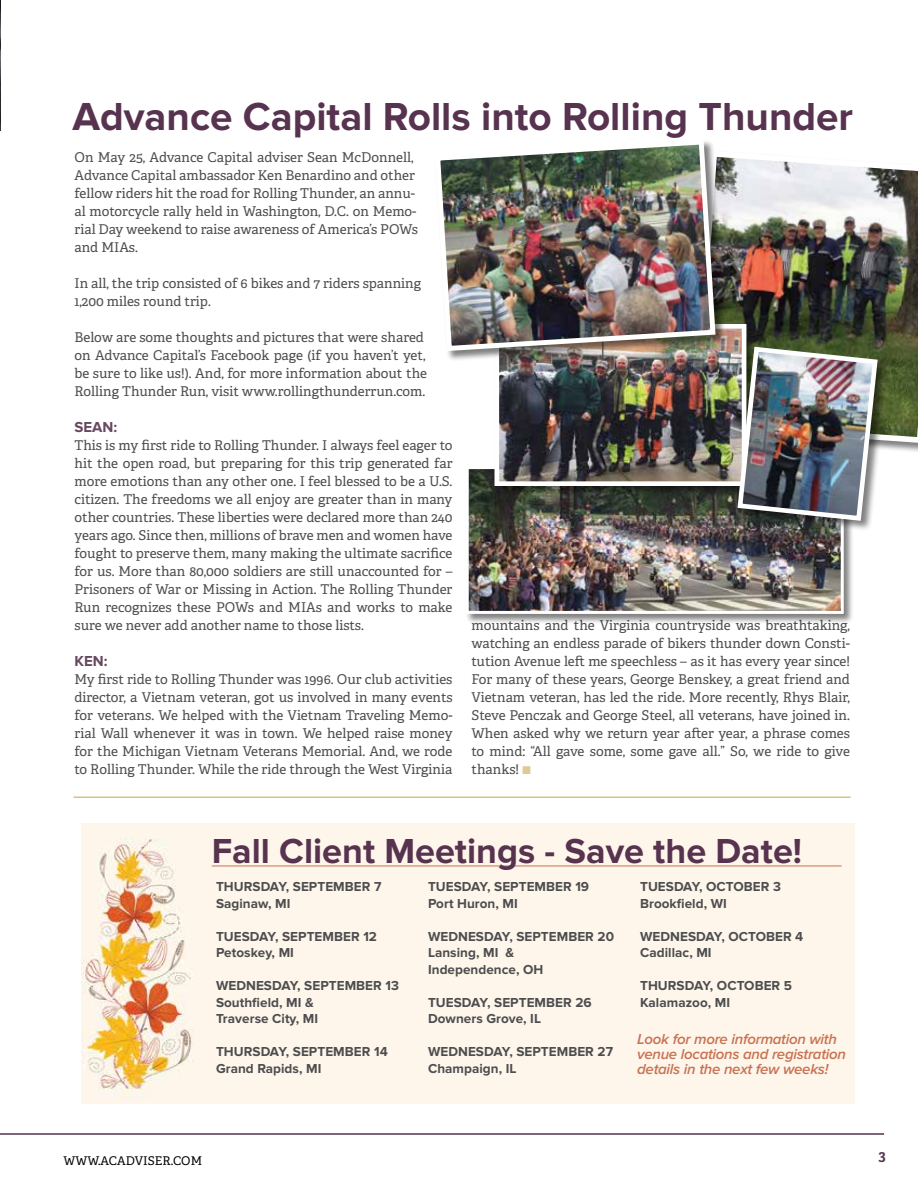
<style>
.page{position:relative;width:918px;height:1188px;background:#fff}
.page>*{position:absolute;margin:0;border:0;box-sizing:border-box;transform-origin:0 0}
.t1{font:700 40.5px "Proxima Nova";color:#57334f}
.t2{font:700 36px "Proxima Nova";color:#57334f}
.t3{font:italic 600 15px/15px "Proxima Nova";letter-spacing:-.02em;color:#c87252}
.t4{font:700 15px "Proxima Nova";color:#684860}
.t5{font:13.5px/18px "Adelle PE";color:#4d4d4f}
.t6{font:700 13.5px/16.5px "Proxima Nova";letter-spacing:.005em;color:#4d4d4f}
.t7{font:700 13.5px "Adelle PE";color:#57334f}
.t8{font:12px "Adelle PE";letter-spacing:.005em;color:#000}
.s1{font-family:"Proxima Nova A";color:#e2c896}
</style>
<div class="page">
<hr style="left:0;top:1133px;width:884px;height:2px;background:#57334f">
<img style="left:0;top:0;width:1px;height:130px">
<hr style="left:74px;top:796px;width:776px;height:2px;background:#ddc087">
<img style="left:726px;top:157px;width:192px;height:289px">
<div style="left:465px;top:466px;width:390px;height:158px;background:#000;opacity:.5"></div>
<img style="left:470px;top:470px;width:370px;height:140px">
<div style="left:466px;top:466px;width:378px;height:148px;border:3px solid #fff"></div>
<div style="left:494px;top:324px;width:264px;height:173px;background:#000;opacity:.5"></div>
<img style="left:501px;top:330px;width:239px;height:150px">
<div style="left:495px;top:324px;width:251px;height:162px;border:5px solid #fff"></div>
<div style="left:435px;top:139px;width:291px;height:222px;background:#000;opacity:.5"></div>
<img style="left:435px;top:139px;width:283px;height:215px">
<img style="left:81px;top:824px;width:774px;height:279px">
<hr style="left:212px;top:866px;width:630px;height:1px;background:#c87252">
<div style="left:737px;top:346px;width:152px;height:185px;background:#000;opacity:.5"></div>
<img style="left:735px;top:344px;width:145px;height:179px">
<h1 class="t1" style="left:72px;top:93px;width:782px">Advance Capital Rolls into Rolling Thunder</h1>
<p class="t5" style="left:75px;top:148px;width:345px">On May 25, Advance Capital adviser Sean McDonnell, Advance Capital ambassador Ken Benardino and other fellow riders hit the road for Rolling Thunder, an annu&shy;al motorcycle rally held in Washington, D.C. on Memo&shy;rial Day weekend to raise awareness of America’s POWs and MIAs.</p>
<p class="t5" style="left:75px;top:274px;width:348px">In all, the trip consisted of 6 bikes and 7 riders spanning<br>1,200 miles round trip.</p>
<p class="t5" style="left:75px;top:328px;width:354px">Below are some thoughts and pictures that were shared on Advance Capital’s Facebook page (if you haven’t yet, be sure to like us!). And, for more information about the Rolling Thunder Run, visit www.rollingthunderrun.com.</p>
<p class="t4" style="left:75px;top:418px;width:44px">SEAN:</p>
<p class="t5" style="left:75px;top:436px;width:380px;text-align:justify">This is my first ride to Rolling Thunder. I always feel eager to hit the open road, but preparing for this trip generated far more emotions than any other one. I feel blessed to be a U.S. citizen. The freedoms we all enjoy are greater than in many other countries. These liberties were declared more than 240 years ago. Since then, millions of brave men and women have fought to preserve them, many making the ultimate sacrifice for us. More than 80,000 soldiers are still unaccounted for – Prisoners of War or Missing in Action. The Rolling Thunder Run recognizes these POWs and MIAs and works to make sure we never add another name to those lists.</p>
<p class="t4" style="left:75px;top:652px;width:34px">KEN:</p>
<p class="t5" style="left:75px;top:670px;width:380px;text-align:justify">My first ride to Rolling Thunder was 1996. Our club activities director, a Vietnam veteran, got us involved in many events for veterans. We helped with the Vietnam Traveling Memo&shy;rial Wall whenever it was in town. We helped raise money for the Michigan Vietnam Veterans Memorial. And, we rode to Rolling Thunder. While the ride through the West Virginia</p>
<p class="t5" style="left:472px;top:616px;width:380px;text-align:justify">mountains and the Virginia countryside was breathtaking, watching an endless parade of bikers thunder down Consti&shy;tution Avenue left me speechless – as it has every year since!<br>For many of these years, George Benskey, a great friend and Vietnam veteran, has led the ride. More recently, Rhys Blair, Steve Penczak and George Steel, all veterans, have joined in.<br>When asked why we return year after year, a phrase comes to mind: “All gave some, some gave all.” So, we ride to give thanks! <span class="s1">■</span></p>
<h2 class="t2" style="left:212px;top:830px;width:592px">Fall Client Meetings - Save the Date!</h2>
<p class="t6" style="left:216px;top:879px;width:167px">THURSDAY, SEPTEMBER 7<br>Saginaw, MI</p>
<p class="t6" style="left:216px;top:928px;width:163px">TUESDAY, SEPTEMBER 12<br>Petoskey, MI</p>
<p class="t6" style="left:216px;top:978px;width:185px">WEDNESDAY, SEPTEMBER 13<br>Southfield, MI &amp;<br>Traverse City, MI</p>
<p class="t6" style="left:216px;top:1044px;width:173px">THURSDAY, SEPTEMBER 14<br>Grand Rapids, MI</p>
<p class="t6" style="left:428px;top:879px;width:163px">TUESDAY, SEPTEMBER 19<br>Port Huron, MI</p>
<p class="t6" style="left:428px;top:928px;width:188px">WEDNESDAY, SEPTEMBER 20<br>Lansing, MI &amp;<br>Independence, OH</p>
<p class="t6" style="left:428px;top:994px;width:165px">TUESDAY, SEPTEMBER 26<br>Downers Grove, IL</p>
<p class="t6" style="left:428px;top:1044px;width:187px">WEDNESDAY, SEPTEMBER 27<br>Champaign, IL</p>
<p class="t6" style="left:640px;top:879px;width:142px">TUESDAY, OCTOBER 3<br>Brookfield, WI</p>
<p class="t6" style="left:640px;top:928px;width:165px">WEDNESDAY, OCTOBER 4<br>Cadillac, MI</p>
<p class="t6" style="left:640px;top:978px;width:153px">THURSDAY, OCTOBER 5<br>Kalamazoo, MI</p>
<p class="t3" style="left:637px;top:1032px;width:210px">Look for more information with venue locations and registration details in the next few weeks!</p>
<p class="t8" style="left:64px;top:1152px;width:140px">WWW.ACADVISER.COM</p>
<p class="t7" style="left:878px;top:1147px;width:9px">3</p>
</div>
